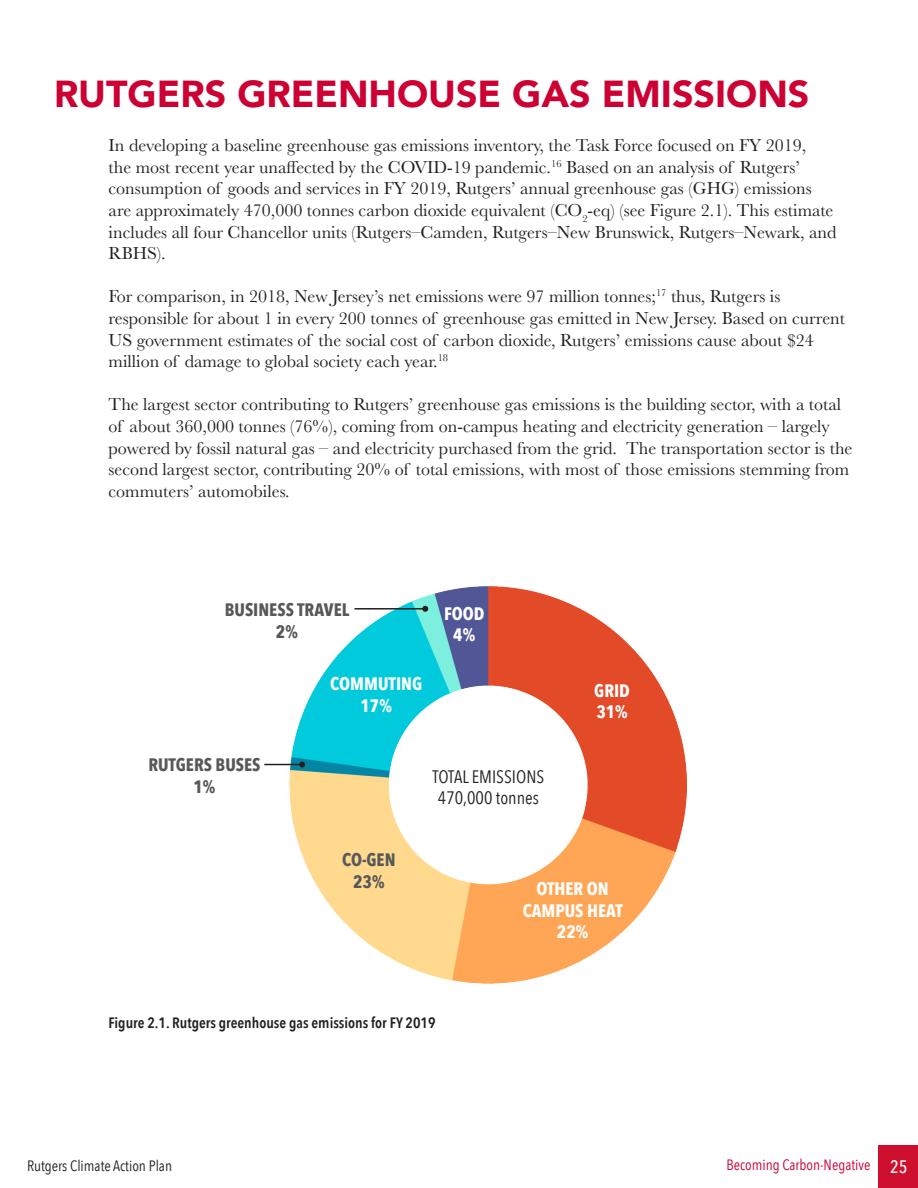
<style>
.page{position:relative;width:918px;height:1188px;background:#fff}
.page>*{position:absolute;margin:0;border:0;box-sizing:border-box;transform-origin:0 0}
.t1{font:900 37.5px "Avenir";color:#c03}
.t2{font:18px/21.6px "Baskerville";color:#231f20}
.t3{font:700 18px "Avenir Next Condensed";color:#fff}
.t4{font:700 18px "Avenir Next Condensed";color:#57585a}
.t5{font:18px "Avenir Next Condensed";color:#231f20}
.t6{font:500 18px "Avenir Next Condensed";color:#fff}
.t7{font:600 15px "Avenir Next Condensed";color:#231f20}
.t8{font:15px "Avenir Next Condensed";color:#231f20}
.t9{font:15px "Avenir Next Condensed";color:#cc0034}
</style>
<div class="page">
<div style="left:879px;top:1146px;width:39px;height:42px;background:#ce0f2d"></div>
<img style="left:290px;top:586px;width:397px;height:397px">
<hr style="left:264px;top:764px;width:38px;height:1px;background:#231f20">
<svg style="left:299px;top:762px;width:6px;height:6px"></svg>
<hr style="left:354px;top:608px;width:71px;height:2px;background:#231f20">
<svg style="left:422px;top:606px;width:6px;height:6px"></svg>
<p class="t1" style="left:54px;top:62px;width:757px">RUTGERS GREENHOUSE GAS EMISSIONS</p>
<p class="t2" style="left:109px;top:135px;width:729px">In developing a baseline greenhouse gas emissions inventory, the Task Force focused on FY 2019,<br>the most recent year unaffected by the COVID-19 pandemic.<sup>16</sup> Based on an analysis of Rutgers’ consumption of goods and services in FY 2019, Rutgers’ annual greenhouse gas (GHG) emissions are approximately 470,000 tonnes carbon dioxide equivalent (CO<sub>2</sub>-eq) (see Figure 2.1). This estimate includes all four Chancellor units (Rutgers–Camden, Rutgers–New Brunswick, Rutgers–Newark, and RBHS).</p>
<p class="t2" style="left:109px;top:286px;width:738px">For comparison, in 2018, New Jersey’s net emissions were 97 million tonnes;<sup>17</sup> thus, Rutgers is responsible for about 1 in every 200 tonnes of greenhouse gas emitted in New Jersey. Based on current US government estimates of the social cost of carbon dioxide, Rutgers’ emissions cause about $24 million of damage to global society each year.<sup>18</sup></p>
<p class="t2" style="left:109px;top:394px;width:745px">The largest sector contributing to Rutgers’ greenhouse gas emissions is the building sector, with a total of about 360,000 tonnes (76%), coming from on-campus heating and electricity generation – largely powered by fossil natural gas – and electricity purchased from the grid. The transportation sector is the second largest sector, contributing 20% of total emissions, with most of those emissions stemming from commuters’ automobiles.</p>
<p class="t4" style="left:225px;top:599px;width:126px">BUSINESS TRAVEL</p>
<p class="t4" style="left:276px;top:621px;width:23px">2%</p>
<p class="t3" style="left:330px;top:673px;width:93px">COMMUTING</p>
<p class="t3" style="left:361px;top:695px;width:33px">17%</p>
<p class="t3" style="left:444px;top:602px;width:42px">FOOD</p>
<p class="t3" style="left:453px;top:624px;width:23px">4%</p>
<p class="t4" style="left:148px;top:754px;width:114px">RUTGERS BUSES</p>
<p class="t4" style="left:194px;top:775px;width:23px">1%</p>
<p class="t5" style="left:433px;top:761px;width:113px">TOTAL EMISSIONS</p>
<p class="t5" style="left:438px;top:783px;width:103px">470,000 tonnes</p>
<p class="t3" style="left:594px;top:679px;width:37px">GRID</p>
<p class="t3" style="left:596px;top:701px;width:33px">31%</p>
<p class="t4" style="left:342px;top:849px;width:55px">CO-GEN</p>
<p class="t4" style="left:353px;top:870px;width:33px">23%</p>
<p class="t3" style="left:537px;top:878px;width:74px">OTHER ON</p>
<p class="t3" style="left:523px;top:900px;width:102px">CAMPUS HEAT</p>
<p class="t3" style="left:557px;top:921px;width:33px">22%</p>
<p class="t7" style="left:109px;top:1009px;width:328px">Figure 2.1. Rutgers greenhouse gas emissions for FY 2019</p>
<p class="t9" style="left:726px;top:1152px;width:146px">Becoming Carbon-Negative</p>
<p class="t8" style="left:27px;top:1153px;width:147px">Rutgers Climate Action Plan</p>
<p class="t6" style="left:890px;top:1156px;width:19px">25</p>
</div>
